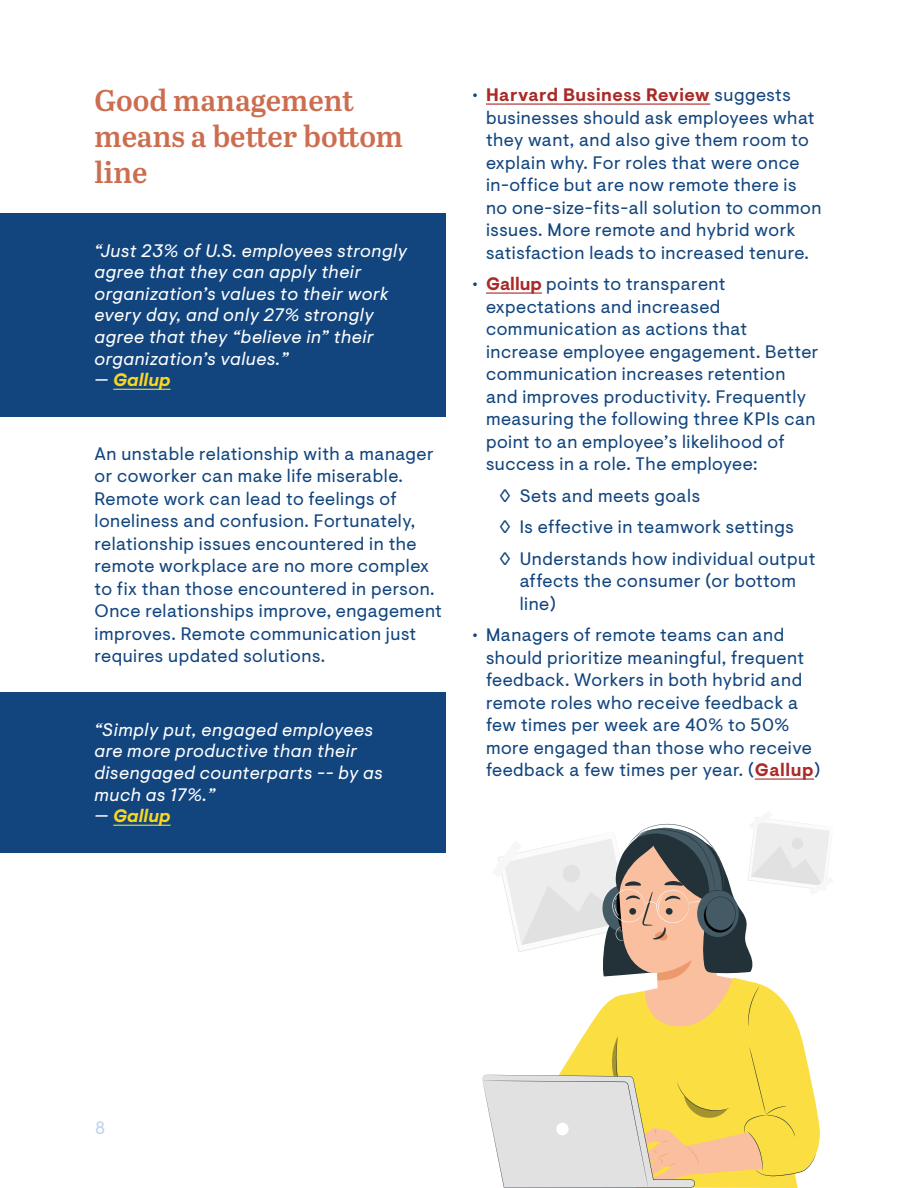
<style>
.page{position:relative;width:918px;height:1188px;background:#fff}
.page>*{position:absolute;margin:0;border:0;box-sizing:border-box;transform-origin:0 0}
.t1{font:600 30px/36px "Abril Text";color:#cc6d4f}
.t2{font:18px/22.5px "Visuelt Pro";letter-spacing:.03em;color:#12457e}
.t3{font:italic 18px/21.6px "Visuelt Pro";letter-spacing:.03em;color:#fff}
.t4{font:italic 700 18px "Visuelt Pro";color:#fad71f}
.t5{font:18px "Visuelt Pro";color:#c2d6ee}
.s1{font-weight:400;color:#fff}
.s2{font-weight:700;color:#aa2a28}
</style>
<div class="page">
<hr style="left:486px;top:104px;width:224px;height:1px;background:#aa2a28">
<hr style="left:486px;top:293px;width:56px;height:1px;background:#aa2a28">
<hr style="left:755px;top:779px;width:59px;height:1px;background:#aa2a28">
<div style="left:0;top:213px;width:446px;height:203px;background:#12457e"></div>
<div style="left:0;top:692px;width:446px;height:160px;background:#12457e"></div>
<hr style="left:113px;top:389px;width:58px;height:1px;background:#fad71f">
<hr style="left:113px;top:825px;width:58px;height:1px;background:#fad71f">
<svg style="left:482px;top:817px;width:348px;height:371px"></svg>
<h1 class="t1" style="left:94px;top:81px;width:310px">Good management means a better bottom line</h1>
<p class="t3" style="left:94px;top:240px;width:314px">“Just 23% of U.S. employees strongly agree that they can apply their organization’s values to their work every day, and only 27% strongly agree that they “believe in” their organization’s values.”</p>
<p class="t4" style="left:94px;top:369px;width:78px"><span class="s1">—</span> Gallup</p>
<p class="t2" style="left:94px;top:443px;width:349px">An unstable relationship with a manager or coworker can make life miserable.<br>Remote work can lead to feelings of loneliness and confusion. Fortunately, relationship issues encountered in the remote workplace are no more complex to fix than those encountered in person.<br>Once relationships improve, engagement improves. Remote communication just requires updated solutions.</p>
<p class="t3" style="left:94px;top:719px;width:290px">“Simply put, engaged employees are more productive than their disengaged counterparts -- by as much as 17%.”</p>
<p class="t4" style="left:94px;top:805px;width:78px"><span class="s1">—</span> Gallup</p>
<p class="t2" style="left:486px;top:84px;width:337px;text-indent:-14px">• <span class="s2">Harvard Business Review</span> suggests businesses should ask employees what they want, and also give them room to explain why. For roles that were once in-office but are now remote there is no one-size-fits-all solution to common issues. More remote and hybrid work satisfaction leads to increased tenure.</p>
<p class="t2" style="left:486px;top:273px;width:334px;text-indent:-14px">• <span class="s2">Gallup</span> points to transparent expectations and increased communication as actions that increase employee engagement. Better communication increases retention and improves productivity. Frequently measuring the following three KPIs can point to an employee’s likelihood of success in a role. The employee:</p>
<p class="t2" style="left:500px;top:480px;width:317px;line-height:31.5px">◊ Sets and meets goals<br>◊ Is effective in teamwork settings<br>◊ Understands how individual output</p>
<p class="t2" style="left:520px;top:570px;width:278px">affects the consumer (or bottom line)</p>
<p class="t2" style="left:486px;top:624px;width:336px;text-indent:-14px">• Managers of remote teams can and should prioritize meaningful, frequent feedback. Workers in both hybrid and remote roles who receive feedback a few times per week are 40% to 50% more engaged than those who receive feedback a few times per year. (<span class="s2">Gallup</span>)</p>
<p class="t5" style="left:95px;top:1118px;width:12px">8</p>
</div>
